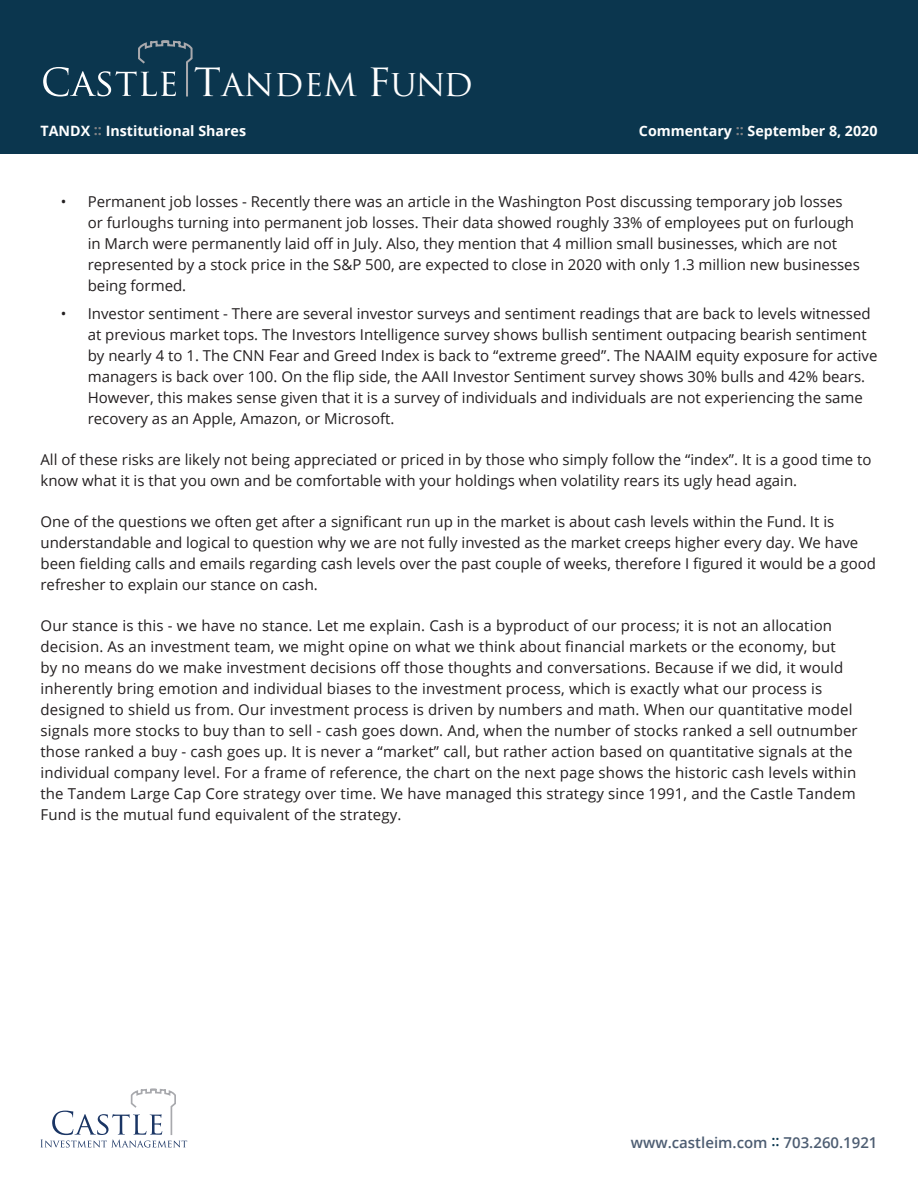
<style>
.page{position:relative;width:918px;height:1188px;background:#fff}
.page>*{position:absolute;margin:0;border:0;box-sizing:border-box;transform-origin:0 0}
.t1{font:30.6px "Trajan";color:#231f20;scale:1.05 1}
.t2{font:30.6px "Trajan";color:#fff;scale:1.05 1}
.body{font:15px/21px "Open Sans";color:#231f20}
.t3{font:600 15px "Open Sans";color:#4d5d72}
.t4{font:700 14.25px "Open Sans";color:#fff}
.t5{font:800 12.15px "Avenir";color:#231f20;scale:1.05 1}
.t6{font:800 10.2px "Avenir";color:#231f20;scale:1.05 1}
.s1{font-size:37.8px}
.s2{color:#808285}
.s3{color:#0b364e}
</style>
<div class="page">
<svg style="left:41px;top:1089px;width:146px;height:59px"></svg>
<div style="left:0;top:0;width:918px;height:154px;background:#0b364e"></div>
<svg style="left:43px;top:40px;width:150px;height:57px"></svg>
<h1 class="t2" style="left:194px;top:67px;width:267px"><span class="s1">T</span>ANDEM <span class="s1">F</span>UND</h1>
<p class="t4" style="left:40px;top:121px;width:207px">TANDX <span class="s2">::</span> Institutional Shares</p>
<p class="t4" style="left:639px;top:121px;width:240px">Commentary <span class="s2">::</span> September 8, 2020</p>
<p class="body" style="left:88px;top:191px;width:774px;text-indent:-27px">• Permanent job losses - Recently there was an article in the Washington Post discussing temporary job losses or furloughs turning into permanent job losses. Their data showed roughly 33% of employees put on furlough in March were permanently laid off in July. Also, they mention that 4 million small businesses, which are not represented by a stock price in the S&amp;P 500, are expected to close in 2020 with only 1.3 million new businesses being formed.</p>
<p class="body" style="left:88px;top:302px;width:791px;text-indent:-27px">• Investor sentiment - There are several investor surveys and sentiment readings that are back to levels witnessed at previous market tops. The Investors Intelligence survey shows bullish sentiment outpacing bearish sentiment by nearly 4 to 1. The CNN Fear and Greed Index is back to “extreme greed”. The NAAIM equity exposure for active managers is back over 100. On the flip side, the AAII Investor Sentiment survey shows 30% bulls and 42% bears.<br>However, this makes sense given that it is a survey of individuals and individuals are not experiencing the same recovery as an Apple, Amazon, or Microsoft.</p>
<p class="body" style="left:40px;top:449px;width:833px">All of these risks are likely not being appreciated or priced in by those who simply follow the “index”. It is a good time to know what it is that you own and be comfortable with your holdings when volatility rears its ugly head again.</p>
<p class="body" style="left:40px;top:511px;width:837px">One of the questions we often get after a significant run up in the market is about cash levels within the Fund. It is understandable and logical to question why we are not fully invested as the market creeps higher every day. We have been fielding calls and emails regarding cash levels over the past couple of weeks, therefore I figured it would be a good refresher to explain our stance on cash.</p>
<p class="body" style="left:40px;top:615px;width:819px">Our stance is this - we have no stance. Let me explain. Cash is a byproduct of our process; it is not an allocation decision. As an investment team, we might opine on what we think about financial markets or the economy, but<br>by no means do we make investment decisions off those thoughts and conversations. Because if we did, it would inherently bring emotion and individual biases to the investment process, which is exactly what our process is designed to shield us from. Our investment process is driven by numbers and math. When our quantitative model signals more stocks to buy than to sell - cash goes down. And, when the number of stocks ranked a sell outnumber those ranked a buy - cash goes up. It is never a “market” call, but rather action based on quantitative signals at the individual company level. For a frame of reference, the chart on the next page shows the historic cash levels within the Tandem Large Cap Core strategy over time. We have managed this strategy since 1991, and the Castle Tandem Fund is the mutual fund equivalent of the strategy.</p>
<h1 class="t1" style="left:188px;top:239px;width:267px"><span class="s1">T</span>ANDEM <span class="s1">F</span>UND</h1>
<p class="t5" style="left:40px;top:278px;width:91px">Sub-Advised By</p>
<h1 class="t1" style="left:187px;top:408px;width:267px"><span class="s1">T</span>ANDEM <span class="s1">F</span>UND</h1>
<p class="t5" style="left:39px;top:447px;width:91px">Sub-Advised By</p>
<h1 class="t1" style="left:182px;top:576px;width:267px"><span class="s1">T</span>ANDEM <span class="s1">F</span>UND</h1>
<p class="t6" style="left:34px;top:616px;width:76px">Sub-Advised By</p>
<p class="t3" style="left:631px;top:1132px;width:248px">www.castleim.com <span class="s3">::</span> 703.260.1921</p>
</div>
